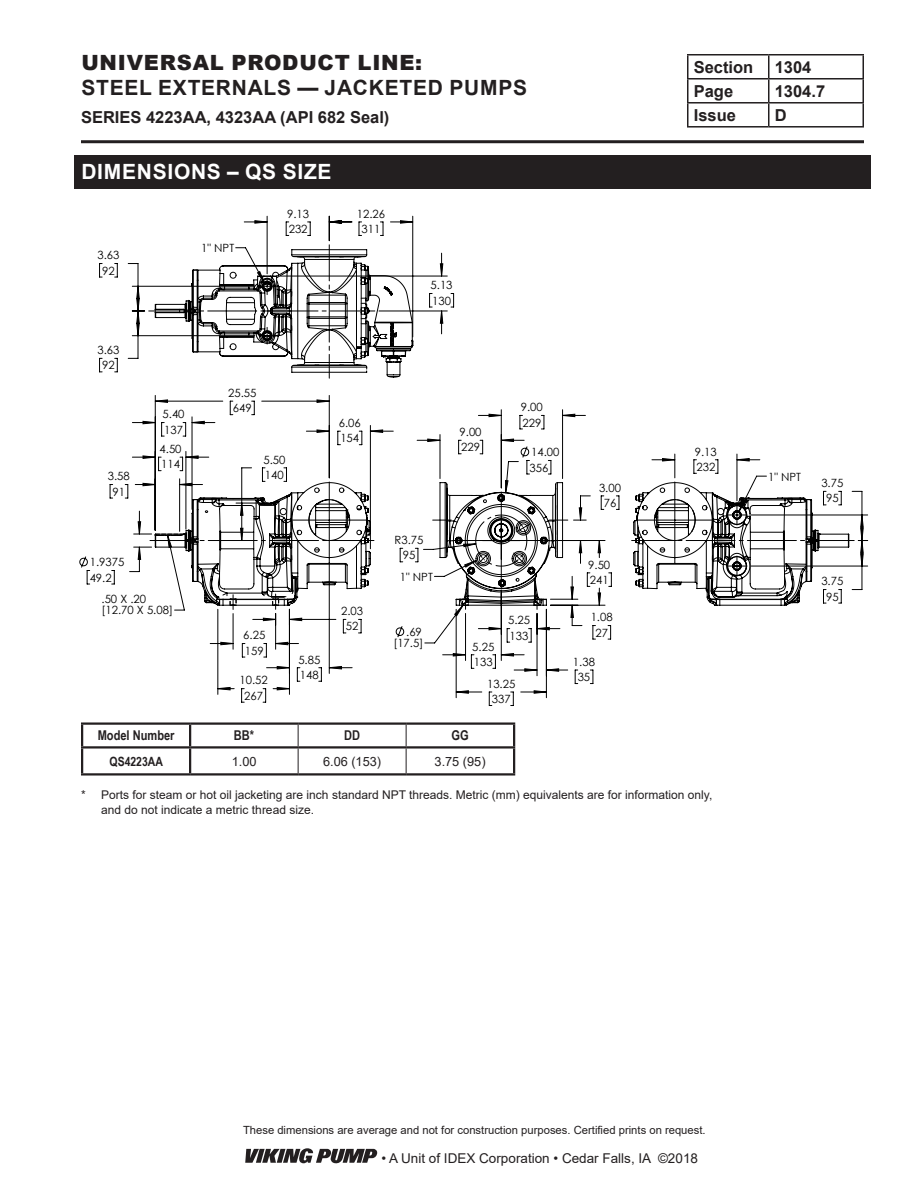
<style>
.page{position:relative;width:918px;height:1188px;background:#fff}
.page>*{position:absolute;margin:0;border:0;box-sizing:border-box;transform-origin:0 0}
.t1{font:700 21px "Arial";letter-spacing:.035em;color:#231f20}
.t2{font:900 21px "Arial";letter-spacing:.035em;color:#231f20}
.t3{font:700 21px "Arial";letter-spacing:.035em;color:#fff}
.t4{font:700 16.5px "Arial";color:#231f20}
.t5{font:13.5px "Arial";color:#231f20}
.t6{font:700 13.5px "Arial Narrow";color:#231f20}
.t7{font:12.75px "Arial";color:#231f20}
.t8{font:700 12.75px "Arial Narrow";color:#231f20}
.t9{font:12px/15px "Arial";color:#231f20}
.t10{font:11.4px/15.3px "Century Gothic";color:#000}
.t11{font:11.25px "Arial";color:#231f20}
</style>
<div class="page">
<svg style="left:79px;top:556px;width:11px;height:29px"></svg>
<svg style="left:112px;top:570px;width:3px;height:15px"></svg>
<svg style="left:110px;top:484px;width:3px;height:15px"></svg>
<svg style="left:511px;top:699px;width:3px;height:7px"></svg>
<svg style="left:99px;top:263px;width:3px;height:15px"></svg>
<svg style="left:115px;top:263px;width:3px;height:15px"></svg>
<svg style="left:99px;top:358px;width:3px;height:15px"></svg>
<svg style="left:115px;top:358px;width:3px;height:15px"></svg>
<svg style="left:137px;top:221px;width:726px;height:472px"></svg>
<svg style="left:150px;top:457px;width:224px;height:177px"></svg>
<svg style="left:433px;top:482px;width:136px;height:127px"></svg>
<svg style="left:149px;top:245px;width:265px;height:133px"></svg>
<svg style="left:632px;top:482px;width:222px;height:124px"></svg>
<div style="left:74px;top:155px;width:797px;height:33px;background:#231f20"></div>
<svg style="left:298px;top:725px;width:1px;height:48px"></svg>
<svg style="left:406px;top:725px;width:1px;height:48px"></svg>
<hr style="left:189px;top:725px;width:2px;height:21px;background:#231f20">
<hr style="left:189px;top:749px;width:2px;height:24px;background:#231f20">
<hr style="left:81px;top:722px;width:109px;height:3px;background:#231f20">
<hr style="left:81px;top:725px;width:2px;height:21px;background:#231f20">
<hr style="left:190px;top:722px;width:108px;height:3px;background:#231f20">
<hr style="left:298px;top:722px;width:108px;height:3px;background:#231f20">
<hr style="left:406px;top:722px;width:109px;height:3px;background:#231f20">
<hr style="left:513px;top:725px;width:2px;height:21px;background:#231f20">
<hr style="left:81px;top:746px;width:109px;height:3px;background:#231f20">
<hr style="left:81px;top:749px;width:2px;height:24px;background:#231f20">
<hr style="left:190px;top:746px;width:108px;height:3px;background:#231f20">
<hr style="left:298px;top:746px;width:108px;height:3px;background:#231f20">
<hr style="left:406px;top:746px;width:109px;height:3px;background:#231f20">
<hr style="left:513px;top:749px;width:2px;height:24px;background:#231f20">
<hr style="left:81px;top:773px;width:109px;height:3px;background:#231f20">
<hr style="left:190px;top:773px;width:108px;height:3px;background:#231f20">
<hr style="left:298px;top:773px;width:108px;height:3px;background:#231f20">
<hr style="left:406px;top:773px;width:109px;height:3px;background:#231f20">
<hr style="left:687px;top:54px;width:82px;height:2px;background:#231f20">
<hr style="left:769px;top:54px;width:95px;height:2px;background:#231f20">
<hr style="left:862px;top:55px;width:2px;height:23px;background:#231f20">
<hr style="left:769px;top:78px;width:95px;height:2px;background:#231f20">
<hr style="left:862px;top:80px;width:2px;height:22px;background:#231f20">
<svg style="left:687px;top:55px;width:176px;height:71px"></svg>
<hr style="left:769px;top:102px;width:95px;height:2px;background:#231f20">
<hr style="left:768px;top:104px;width:2px;height:22px;background:#231f20">
<hr style="left:862px;top:104px;width:2px;height:22px;background:#231f20">
<hr style="left:687px;top:126px;width:82px;height:2px;background:#231f20">
<hr style="left:769px;top:126px;width:95px;height:2px;background:#231f20">
<hr style="left:81px;top:140px;width:783px;height:3px;background:#231f20">
<svg style="left:245px;top:1148px;width:132px;height:15px"></svg>
<h1 class="t2" style="left:81px;top:47px;width:342px">UNIVERSAL PRODUCT LINE:</h1>
<h1 class="t1" style="left:81px;top:73px;width:447px">STEEL EXTERNALS — JACKETED PUMPS</h1>
<h2 class="t4" style="left:694px;top:55px;width:61px">Section</h2>
<h2 class="t4" style="left:775px;top:55px;width:38px">1304</h2>
<h2 class="t4" style="left:694px;top:79px;width:41px">Page</h2>
<h2 class="t4" style="left:775px;top:79px;width:52px">1304.7</h2>
<h2 class="t4" style="left:81px;top:105px;width:310px">SERIES 4223AA, 4323AA (API 682 Seal)</h2>
<h2 class="t4" style="left:694px;top:103px;width:44px">Issue</h2>
<h2 class="t4" style="left:775px;top:103px;width:13px">D</h2>
<h1 class="t3" style="left:81px;top:157px;width:252px">DIMENSIONS – QS SIZE</h1>
<p class="t10" style="left:97px;top:247px;width:24px;text-align:center">3.63<br>92</p>
<p class="t10" style="left:201px;top:240px;width:34px">1" NPT</p>
<p class="t10" style="left:287px;top:206px;width:24px">9.13<br>232</p>
<p class="t10" style="left:357px;top:206px;width:30px;text-align:center">12.26<br>311</p>
<p class="t10" style="left:431px;top:277px;width:24px">5.13<br>130</p>
<p class="t10" style="left:97px;top:342px;width:24px;text-align:center">3.63<br>92</p>
<p class="t10" style="left:108px;top:468px;width:24px;text-align:center">3.58<br>91</p>
<p class="t10" style="left:90px;top:554px;width:36px">1.9375<br>49.2</p>
<p class="t10" style="left:163px;top:406px;width:24px">5.40<br>137</p>
<p class="t10" style="left:160px;top:441px;width:24px">4.50<br>114</p>
<p class="t10" style="left:102px;top:593px;width:73px;line-height:11.4px">.50 X .20 [12.70 X 5.08]</p>
<p class="t10" style="left:228px;top:385px;width:30px;text-align:center">25.55<br>649</p>
<p class="t10" style="left:263px;top:452px;width:24px">5.50<br>140</p>
<p class="t10" style="left:339px;top:415px;width:24px">6.06<br>154</p>
<p class="t10" style="left:243px;top:627px;width:24px">6.25<br>159</p>
<p class="t10" style="left:239px;top:673px;width:30px;text-align:center">10.52<br>267</p>
<p class="t10" style="left:298px;top:652px;width:24px">5.85<br>148</p>
<p class="t10" style="left:341px;top:603px;width:24px;text-align:center">2.03<br>52</p>
<p class="t10" style="left:395px;top:532px;width:30px;text-align:center">R3.75<br>95</p>
<p class="t10" style="left:400px;top:569px;width:34px">1" NPT</p>
<p class="t10" style="left:393px;top:626px;width:31px;line-height:11.4px;text-align:right">.69 [17.5]</p>
<p class="t10" style="left:460px;top:424px;width:24px">9.00<br>229</p>
<p class="t10" style="left:521px;top:399px;width:24px">9.00<br>229</p>
<p class="t10" style="left:529px;top:444px;width:32px">14.00<br>356</p>
<p class="t10" style="left:472px;top:639px;width:24px">5.25<br>133</p>
<p class="t10" style="left:508px;top:612px;width:24px">5.25<br>133</p>
<p class="t10" style="left:487px;top:676px;width:30px;text-align:center">13.25<br>337</p>
<p class="t6" style="left:98px;top:725px;width:78px">Model Number</p>
<p class="t6" style="left:234px;top:725px;width:22px">BB*</p>
<p class="t6" style="left:344px;top:725px;width:17px">DD</p>
<p class="t6" style="left:452px;top:725px;width:19px">GG</p>
<p class="t8" style="left:110px;top:751px;width:55px">QS4223AA</p>
<p class="t7" style="left:232px;top:752px;width:26px">1.00</p>
<p class="t7" style="left:323px;top:752px;width:60px">6.06 (153)</p>
<p class="t7" style="left:435px;top:752px;width:53px">3.75 (95)</p>
<p class="t10" style="left:599px;top:480px;width:24px;text-align:center">3.00<br>76</p>
<p class="t10" style="left:588px;top:557px;width:24px">9.50<br>241</p>
<p class="t10" style="left:591px;top:609px;width:24px;text-align:center">1.08<br>27</p>
<p class="t10" style="left:573px;top:654px;width:24px;text-align:center">1.38<br>35</p>
<p class="t10" style="left:695px;top:444px;width:24px">9.13<br>232</p>
<p class="t9" style="left:101px;top:787px;width:613px;text-indent:-20px">* Ports for steam or hot oil jacketing are inch standard NPT threads. Metric (mm) equivalents are for information only, and do not indicate a metric thread size.</p>
<p class="t10" style="left:768px;top:469px;width:34px">1" NPT</p>
<p class="t10" style="left:821px;top:475px;width:24px;text-align:center">3.75<br>95</p>
<p class="t10" style="left:821px;top:573px;width:24px;text-align:center">3.75<br>95</p>
<p class="t11" style="left:243px;top:1122px;width:464px">These dimensions are average and not for construction purposes. Certified prints on request.</p>
<p class="t5" style="left:381px;top:1149px;width:318px">• A Unit of IDEX Corporation • Cedar Falls, IA ©2018</p>
</div>
